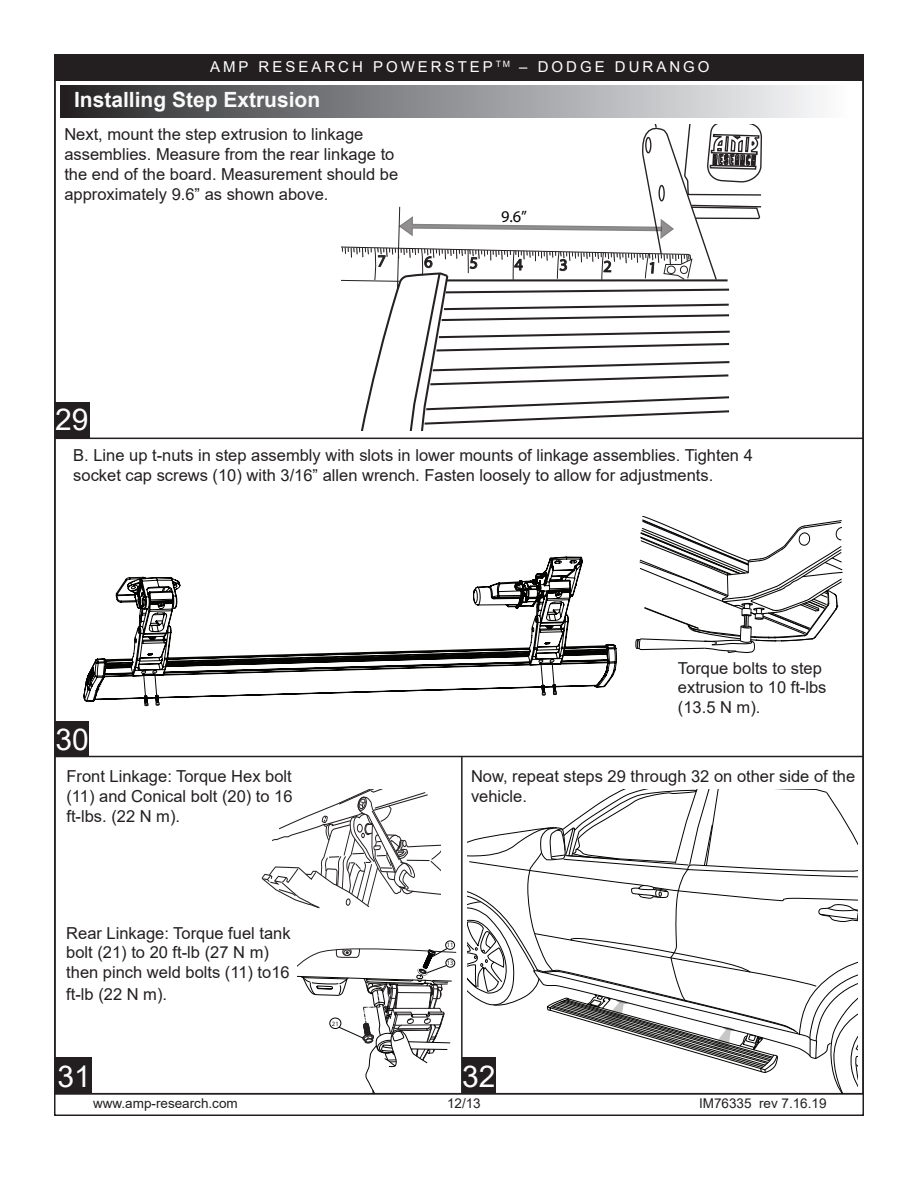
<style>
.page{position:relative;width:918px;height:1188px;background:#fff}
.page>*{position:absolute;margin:0;border:0;box-sizing:border-box;transform-origin:0 0}
.t1{font:30px "Arial";color:#fff}
.t2{font:700 21px "Arial";color:#fafafa}
.t3{font:16.5px/19.8px "Arial";color:#231f20}
.t4{font:700 16.35px "Myriad";color:#040503}
.t5{font:15px "Arial";letter-spacing:.2em;color:#fff}
.t6{font:13.5px "Arial";color:#231f20}
.t7{font:6.6px "Myriad";color:#231f20}
</style>
<div class="page">
<div style="left:54px;top:55px;width:809px;height:26px;background:#231f20"></div>
<div style="left:54px;top:721px;width:34px;height:36px;background:#231f20"></div>
<div style="left:55px;top:402px;width:35px;height:36px;background:#231f20"></div>
<hr style="left:461px;top:756px;width:2px;height:338px;background:#231f20">
<hr style="left:54px;top:756px;width:810px;height:1px;background:#231f20">
<svg style="left:635px;top:516px;width:208px;height:137px"></svg>
<svg style="left:467px;top:789px;width:390px;height:305px"></svg>
<div style="left:55px;top:1057px;width:37px;height:37px;background:#231f20"></div>
<div style="left:61px;top:85px;width:785px;height:33px;background:linear-gradient(to right,#2a2a2c,#fafcfe)"></div>
<svg style="left:84px;top:557px;width:533px;height:145px"></svg>
<svg style="left:143px;top:673px;width:6px;height:33px"></svg>
<svg style="left:155px;top:672px;width:5px;height:33px"></svg>
<svg style="left:541px;top:662px;width:5px;height:33px"></svg>
<svg style="left:552px;top:662px;width:5px;height:33px"></svg>
<svg style="left:131px;top:667px;width:2px;height:7px"></svg>
<svg style="left:528px;top:656px;width:2px;height:7px"></svg>
<hr style="left:54px;top:438px;width:809px;height:1px;background:#231f20">
<svg style="left:262px;top:789px;width:179px;height:120px"></svg>
<div style="left:446px;top:941px;width:9px;height:8px;border:1px solid #050605;border-radius:50%"></div>
<svg style="left:297px;top:946px;width:159px;height:148px"></svg>
<div style="left:462px;top:1057px;width:34px;height:37px;background:#231f20"></div>
<svg style="left:341px;top:117px;width:421px;height:314px"></svg>
<p class="t5" style="left:210px;top:56px;width:501px">AMP RESEARCH POWERSTEP <sup>TM</sup> – DODGE DURANGO</p>
<p class="t2" style="left:74px;top:85px;width:248px">Installing Step Extrusion</p>
<p class="t3" style="left:64px;top:124px;width:335px">Next, mount the step extrusion to linkage assemblies. Measure from the rear linkage to the end of the board. Measurement should be approximately 9.6” as shown above.</p>
<h1 class="t1" style="left:55px;top:398px;width:37px">2910</h1>
<p class="t4" style="left:501px;top:207px;width:28px">9.6”</p>
<p class="t3" style="left:73px;top:446px;width:681px">B. Line up t-nuts in step assembly with slots in lower mounts of linkage assemblies. Tighten 4 socket cap screws (10) with 3/16” allen wrench. Fasten loosely to allow for adjustments.</p>
<h1 class="t1" style="left:56px;top:719px;width:35px">30</h1>
<p class="t3" style="left:66px;top:767px;width:228px;text-align:justify">Front Linkage: Torque Hex bolt (11) and Conical bolt (20) to 16 ft-lbs. (22 N m).</p>
<p class="t3" style="left:66px;top:923px;width:226px">Rear Linkage: Torque fuel tank bolt (21) to 20 ft-lb (27 N m) then pinch weld bolts (11) to16</p>
<p class="t3" style="left:66px;top:984px;width:102px">ft-lb (22 N m).</p>
<h1 class="t1" style="left:58px;top:1056px;width:35px">31</h1>
<p class="t7" style="left:332px;top:1019px;width:8px">21</p>
<p class="t3" style="left:678px;top:658px;width:150px">Torque bolts to step extrusion to 10 ft-lbs (13.5 N m).</p>
<p class="t3" style="left:471px;top:767px;width:386px">Now, repeat steps 29 through 32 on other side of the vehicle.</p>
<p class="t7" style="left:447px;top:941px;width:8px">11</p>
<p class="t7" style="left:447px;top:959px;width:8px">13</p>
<h1 class="t1" style="left:462px;top:1056px;width:35px">32</h1>
<p class="t6" style="left:93px;top:1094px;width:146px">www.amp-research.com</p>
<p class="t6" style="left:447px;top:1094px;width:35px">12/13</p>
<p class="t6" style="left:699px;top:1094px;width:129px">IM76335 rev 7.16.19</p>
</div>
